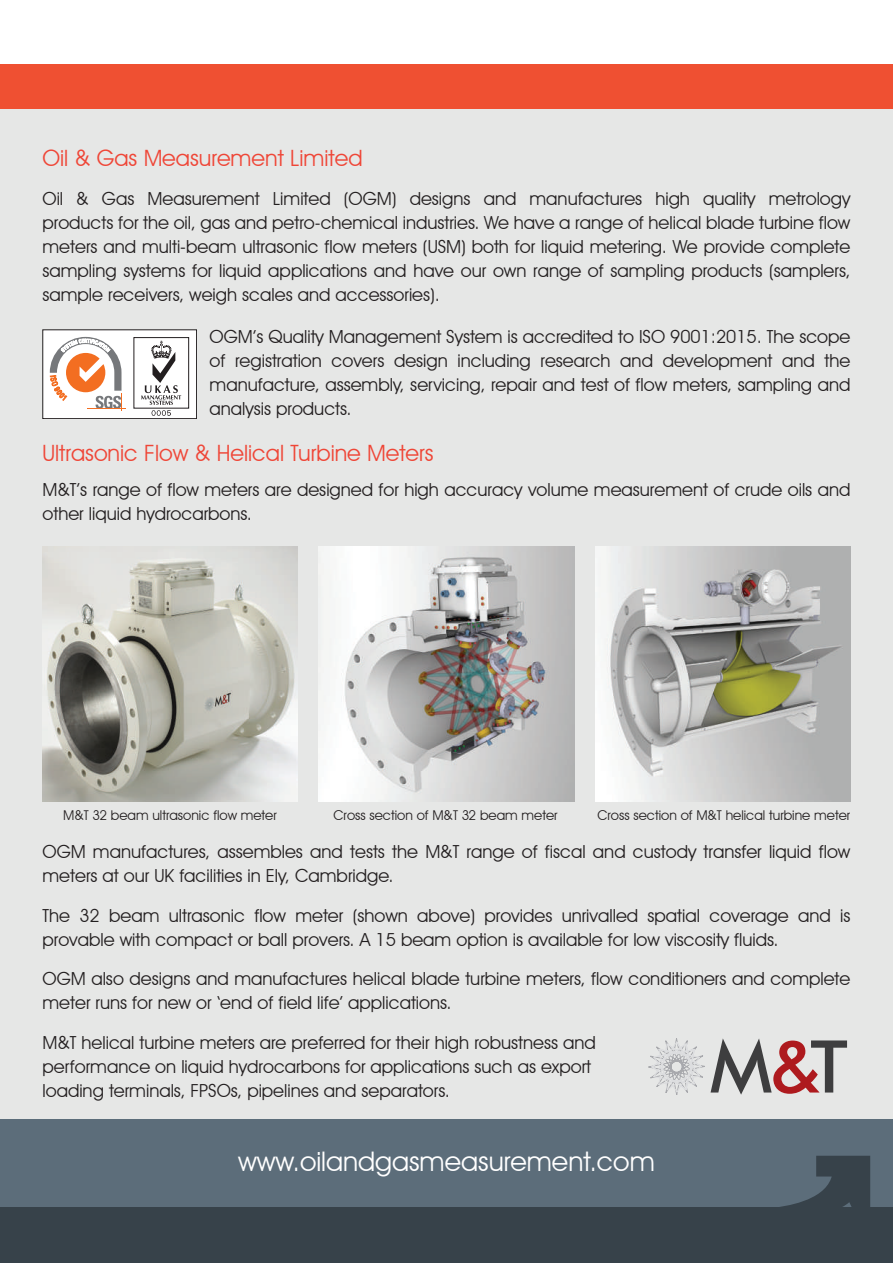
<style>
.page{position:relative;width:893px;height:1263px;background:#fff}
.page>*{position:absolute;margin:0;border:0;box-sizing:border-box;transform-origin:0 0}
.t1{font:27px "Avant Garde IT Cby BT";color:#fff}
.t2{font:22.5px "Avant Garde IT Cby BT";color:#ef4637}
.t3{font:18px/24px "Avant Garde IT Cby BT";color:#231f20}
.t4{font:13.5px "Avant Garde IT Cby BT";color:#231f20}
</style>
<div class="page">
<div style="left:0;top:94px;width:893px;height:1037px;background:#e6e7e6"></div>
<div style="left:0;top:64px;width:893px;height:44px;background:#ef5032"></div>
<div style="left:0;top:1119px;width:893px;height:89px;background:#5c6d7a"></div>
<div style="left:0;top:1208px;width:893px;height:55px;background:#37424a"></div>
<svg style="left:772px;top:1156px;width:98px;height:52px"></svg>
<div style="left:43px;top:330px;width:154px;height:89px;background:#fff"></div>
<div style="left:43px;top:330px;width:154px;height:89px;border:1px solid #231f20"></div>
<hr style="left:88px;top:408px;width:38px;height:1px;background:#f36e21">
<svg style="left:50px;top:337px;width:72px;height:74px"></svg>
<div style="left:134px;top:337px;width:55px;height:71px;border:1px solid #231f20"></div>
<svg style="left:141px;top:341px;width:40px;height:75px"></svg>
<img style="left:43px;top:546px;width:255px;height:255px">
<img style="left:319px;top:546px;width:255px;height:255px">
<img style="left:595px;top:546px;width:255px;height:255px">
<svg style="left:711px;top:1038px;width:136px;height:57px"></svg>
<svg style="left:648px;top:1038px;width:57px;height:57px"></svg>
<p class="t2" style="left:43px;top:144px;width:322px">Oil &amp; Gas Measurement Limited</p>
<p class="t3" style="left:43px;top:186px;width:809px;text-align:justify">Oil &amp; Gas Measurement Limited (OGM) designs and manufactures high quality metrology products for the oil, gas and petro-chemical industries. We have a range of helical blade turbine flow meters and multi-beam ultrasonic flow meters (USM) both for liquid metering. We provide complete sampling systems for liquid applications and have our own range of sampling products (samplers, sample receivers, weigh scales and accessories).</p>
<p class="t3" style="left:210px;top:325px;width:642px;text-align:justify">OGM’s Quality Management System is accredited to ISO 9001:2015. The scope of registration covers design including research and development and the manufacture, assembly, servicing, repair and test of flow meters, sampling and analysis products.</p>
<p class="t2" style="left:43px;top:439px;width:393px">Ultrasonic Flow &amp; Helical Turbine Meters</p>
<p class="t3" style="left:43px;top:478px;width:809px">M&amp;T’s range of flow meters are designed for high accuracy volume measurement of crude oils and other liquid hydrocarbons.</p>
<p class="t4" style="left:63px;top:807px;width:215px">M&amp;T 32 beam ultrasonic flow meter</p>
<p class="t4" style="left:333px;top:807px;width:226px">Cross section of M&amp;T 32 beam meter</p>
<p class="t4" style="left:597px;top:807px;width:254px">Cross section of M&amp;T helical turbine meter</p>
<p class="t3" style="left:43px;top:839px;width:809px">OGM manufactures, assembles and tests the M&amp;T range of fiscal and custody transfer liquid flow meters at our UK facilities in Ely, Cambridge.</p>
<p class="t3" style="left:43px;top:903px;width:809px">The 32 beam ultrasonic flow meter (shown above) provides unrivalled spatial coverage and is provable with compact or ball provers. A 15 beam option is available for low viscosity fluids.</p>
<p class="t3" style="left:43px;top:967px;width:809px">OGM also designs and manufactures helical blade turbine meters, flow conditioners and complete meter runs for new or ‘end of field life’ applications.</p>
<p class="t3" style="left:43px;top:1030px;width:555px">M&amp;T helical turbine meters are preferred for their high robustness and performance on liquid hydrocarbons for applications such as export loading terminals, FPSOs, pipelines and separators.</p>
<h1 class="t1" style="left:238px;top:1145px;width:418px">www.oilandgasmeasurement.com</h1>
</div>
